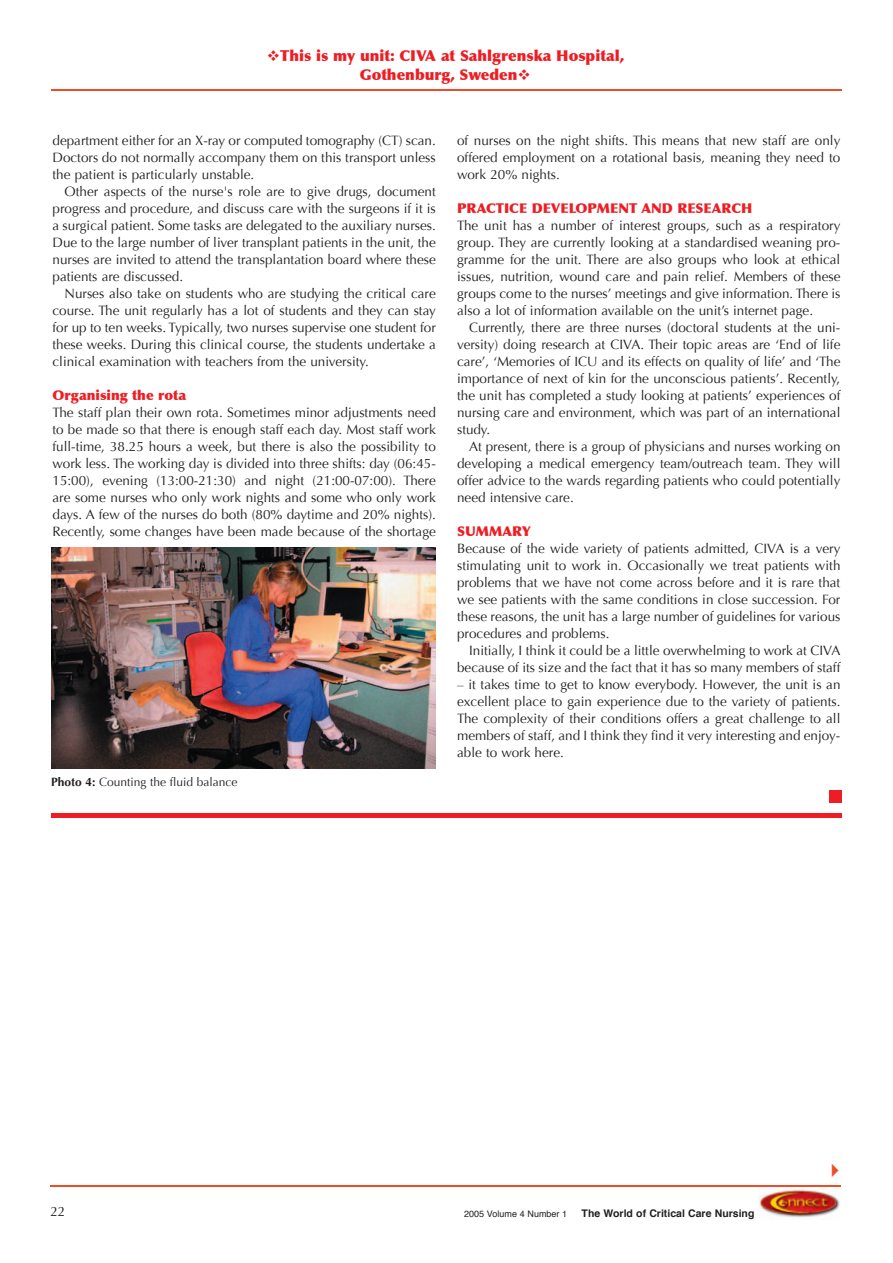
<style>
.page{position:relative;width:893px;height:1263px;background:#fff}
.page>*{position:absolute;margin:0;border:0;box-sizing:border-box;transform-origin:0 0}
.t1{font:900 15px/19.5px "Optima";color:#ee1d23;text-align:center}
.t2{font:13.5px/17px "Optima";color:#231f20;text-align:justify}
.t3{font:900 13.5px "Optima";color:#ee1d23}
.t4{font:12px "Optima";color:#231f20}
.t5{font:700 10.5px "Helvetica";color:#231f20}
.t6{font:9px "Helvetica";color:#231f20}
.s1{font-weight:700}
</style>
<div class="page">
<hr style="left:51px;top:89px;width:791px;height:2px;background:#f04c27">
<hr style="left:50px;top:1186px;width:791px;height:1px;background:#f04c27">
<img style="left:759px;top:1189px;width:81px;height:30px">
<img style="left:51px;top:548px;width:385px;height:220px">
<hr style="left:51px;top:813px;width:791px;height:4px;background:#ee1d23">
<div style="left:829px;top:790px;width:13px;height:13px;background:#ee1d23"></div>
<p class="t1" style="left:267px;top:46px;width:359px">❖This is my unit: CIVA at Sahlgrenska Hospital,<br>Gothenburg, Sweden❖</p>
<p class="t2" style="left:53px;top:132px;width:385px">department either for an X-ray or computed tomography (CT) scan.<br>Doctors do not normally accompany them on this transport unless the patient is particularly unstable.</p>
<p class="t2" style="left:53px;top:183px;width:385px;text-indent:12px">Other aspects of the nurse's role are to give drugs, document progress and procedure, and discuss care with the surgeons if it is a surgical patient. Some tasks are delegated to the auxiliary nurses.<br>Due to the large number of liver transplant patients in the unit, the nurses are invited to attend the transplantation board where these patients are discussed.</p>
<p class="t2" style="left:53px;top:285px;width:385px;text-indent:12px">Nurses also take on students who are studying the critical care course. The unit regularly has a lot of students and they can stay for up to ten weeks. Typically, two nurses supervise one student for these weeks. During this clinical course, the students undertake a clinical examination with teachers from the university.</p>
<p class="t3" style="left:53px;top:387px;width:135px">Organising the rota</p>
<p class="t2" style="left:53px;top:404px;width:385px">The staff plan their own rota. Sometimes minor adjustments need to be made so that there is enough staff each day. Most staff work full-time, 38.25 hours a week, but there is also the possibility to work less. The working day is divided into three shifts: day (06:45- 15:00), evening (13:00-21:30) and night (21:00-07:00). There are some nurses who only work nights and some who only work days. A few of the nurses do both (80% daytime and 20% nights).<br>Recently, some changes have been made because of the shortage</p>
<p class="t4" style="left:51px;top:775px;width:188px"><span class="s1">Photo 4:</span> Counting the fluid balance</p>
<p class="t2" style="left:457px;top:132px;width:385px">of nurses on the night shifts. This means that new staff are only offered employment on a rotational basis, meaning they need to work 20% nights.</p>
<p class="t3" style="left:457px;top:200px;width:297px">PRACTICE DEVELOPMENT AND RESEARCH</p>
<p class="t2" style="left:457px;top:217px;width:385px">The unit has a number of interest groups, such as a respiratory group. They are currently looking at a standardised weaning pro&shy;gramme for the unit. There are also groups who look at ethical issues, nutrition, wound care and pain relief. Members of these groups come to the nurses’ meetings and give information. There is also a lot of information available on the unit’s internet page.</p>
<p class="t2" style="left:457px;top:319px;width:385px;text-indent:12px">Currently, there are three nurses (doctoral students at the uni&shy;versity) doing research at CIVA. Their topic areas are ‘End of life care’, ‘Memories of ICU and its effects on quality of life’ and ‘The importance of next of kin for the unconscious patients’. Recently, the unit has completed a study looking at patients’ experiences of nursing care and environment, which was part of an international study.</p>
<p class="t2" style="left:457px;top:438px;width:385px;text-indent:12px">At present, there is a group of physicians and nurses working on developing a medical emergency team/outreach team. They will offer advice to the wards regarding patients who could potentially need intensive care.</p>
<p class="t3" style="left:457px;top:523px;width:75px">SUMMARY</p>
<p class="t2" style="left:457px;top:540px;width:385px">Because of the wide variety of patients admitted, CIVA is a very stimulating unit to work in. Occasionally we treat patients with problems that we have not come across before and it is rare that we see patients with the same conditions in close succession. For these reasons, the unit has a large number of guidelines for various procedures and problems.</p>
<p class="t2" style="left:457px;top:642px;width:385px;text-align:right">Initially, I think it could be a little overwhelming to work at CIVA because of its size and the fact that it has so many members of staff</p>
<p class="t2" style="left:457px;top:676px;width:385px">– it takes time to get to know everybody. However, the unit is an excellent place to gain experience due to the variety of patients.<br>The complexity of their conditions offers a great challenge to all members of staff, and I think they find it very interesting and enjoy&shy;able to work here.</p>
<p class="t2" style="left:50px;top:1203px;width:17px">22</p>
<p class="t6" style="left:464px;top:1210px;width:105px">2005 Volume 4 Number 1</p>
<p class="t5" style="left:582px;top:1209px;width:174px">The World of Critical Care Nursing</p>
</div>
